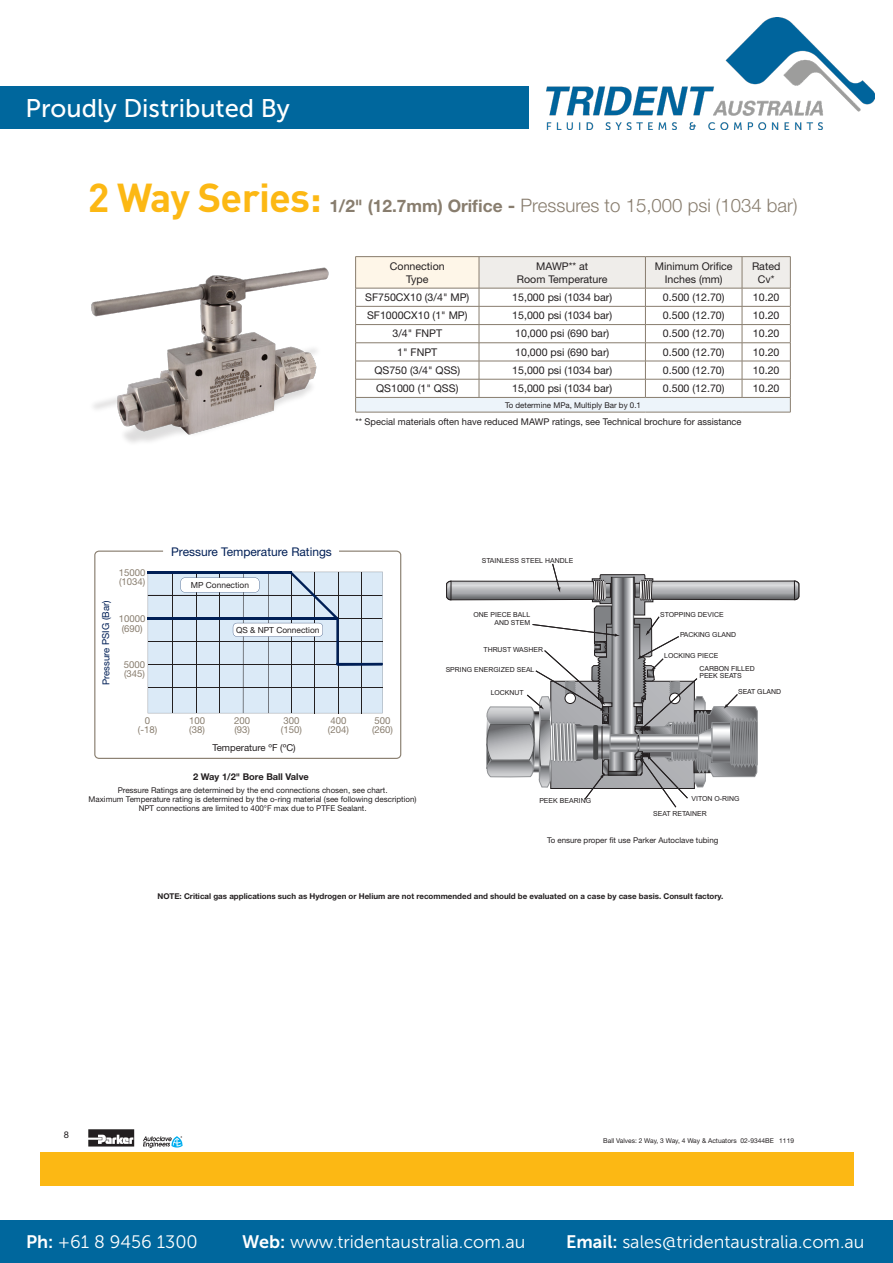
<style>
.page{position:relative;width:893px;height:1263px;background:#fff}
.page>*{position:absolute;margin:0;border:0;box-sizing:border-box;transform-origin:0 0}
.t1{font:700 39.9px "DINOT";letter-spacing:-.02em;color:#fcb814}
.t2{font:25.5px "Museo Sans 500";color:#fff}
.t3{font:300 18.6px "Helvetica Neue LT Std";color:#887d6e}
.t4{font:18px "Museo Sans 300";color:#fff}
.t5{font:12px "Helvetica Neue LT Std";color:#001f56}
.t6{font:10.65px/13.4px "Helvetica Neue LT Std";color:#231f20;text-align:center}
.t7{font:9.6px/9.6px "Helvetica Neue LT Std";color:#887d6e}
.t8{font:9.6px "Helvetica Neue LT Std";color:#231f20}
.t9{font:9.6px "Helvetica Neue LT Std";letter-spacing:-.005em;color:#001f56}
.t10{font:9.3px "Helvetica Neue LT Std";color:#231f20}
.t11{font:700 9.3px "Helvetica Neue LT Std";color:#231f20}
.t12{font:8.4px "Helvetica Neue LT Std";color:#231f20}
.t13{font:7.95px/9.3px "Helvetica Neue LT Std";color:#231f20;text-align:center}
.t14{font:700 7.95px "Helvetica Neue LT Std";color:#231f20}
.t15{font:6.9px/14.5px "Arial";color:#231f20}
.t16{font:6.9px/6.9px "Helvetica LT";color:#231f20}
.t17{font:6.6px "Helvetica Neue LT Std";color:#231f20}
.s1{font-weight:700;font-size:17.25px}
.s2{font-weight:700}
.s3{font-family:"Museo Sans 700"}
</style>
<div class="page">
<img style="left:547px;top:18px;width:328px;height:111px">
<div style="left:0;top:1220px;width:893px;height:43px;background:#00679d"></div>
<div style="left:0;top:86px;width:528px;height:43px;background:#00679d"></div>
<div style="left:40px;top:1152px;width:813px;height:34px;background:#fcb814"></div>
<svg style="left:88px;top:1129px;width:46px;height:17px"></svg>
<svg style="left:143px;top:1136px;width:40px;height:12px"></svg>
<svg style="left:446px;top:563px;width:353px;height:245px"></svg>
<svg style="left:94px;top:550px;width:307px;height:209px"></svg>
<hr style="left:148px;top:571px;width:144px;height:3px;background:#001f56">
<svg style="left:148px;top:572px;width:235px;height:141px"></svg>
<div style="left:356px;top:257px;width:123px;height:31px;background:#fef6e8"></div>
<div style="left:356px;top:397px;width:434px;height:15px;background:#edf4fa"></div>
<hr style="left:355px;top:256px;width:124px;height:1px;background:#887d6e">
<hr style="left:355px;top:257px;width:1px;height:31px;background:#887d6e">
<hr style="left:479px;top:256px;width:166px;height:1px;background:#887d6e">
<hr style="left:645px;top:256px;width:97px;height:1px;background:#887d6e">
<hr style="left:742px;top:256px;width:48px;height:1px;background:#887d6e">
<hr style="left:355px;top:288px;width:124px;height:1px;background:#887d6e">
<hr style="left:355px;top:306px;width:124px;height:1px;background:#887d6e">
<hr style="left:355px;top:324px;width:124px;height:1px;background:#887d6e">
<hr style="left:355px;top:342px;width:124px;height:1px;background:#887d6e">
<hr style="left:355px;top:361px;width:124px;height:1px;background:#887d6e">
<hr style="left:355px;top:379px;width:124px;height:1px;background:#887d6e">
<hr style="left:355px;top:397px;width:124px;height:1px;background:#887d6e">
<svg style="left:355px;top:288px;width:1px;height:124px"></svg>
<svg style="left:479px;top:257px;width:312px;height:155px"></svg>
<hr style="left:355px;top:412px;width:124px;height:1px;background:#887d6e">
<hr style="left:479px;top:412px;width:166px;height:1px;background:#887d6e">
<hr style="left:645px;top:412px;width:97px;height:1px;background:#887d6e">
<hr style="left:742px;top:412px;width:48px;height:1px;background:#887d6e">
<img style="left:91px;top:267px;width:238px;height:176px">
<p class="t2" style="left:26px;top:94px;width:266px">Proudly Distributed By</p>
<p class="t1" style="left:88px;top:171px;width:235px">2 Way Series:</p>
<p class="t3" style="left:329px;top:194px;width:470px"><span class="s1">1/2" (12.7mm) Orifice</span> <span class="s2">-</span> Pressures to 15,000 psi (1034 bar)</p>
<p class="t6" style="left:390px;top:259px;width:56px">Connection<br>Type</p>
<p class="t6" style="left:517px;top:259px;width:92px">MAWP** at<br>Room Temperature</p>
<p class="t6" style="left:655px;top:259px;width:79px">Minimum Orifice<br>Inches (mm)</p>
<p class="t6" style="left:752px;top:259px;width:30px">Rated<br>Cv*</p>
<p class="t6" style="left:365px;top:290px;width:106px">SF750CX10 (3/4" MP)</p>
<p class="t6" style="left:512px;top:290px;width:102px">15,000 psi (1034 bar)</p>
<p class="t6" style="left:663px;top:290px;width:63px">0.500 (12.70)</p>
<p class="t6" style="left:753px;top:290px;width:28px">10.20</p>
<p class="t6" style="left:367px;top:309px;width:102px">SF1000CX10 (1" MP)</p>
<p class="t6" style="left:512px;top:309px;width:102px">15,000 psi (1034 bar)</p>
<p class="t6" style="left:663px;top:309px;width:63px">0.500 (12.70)</p>
<p class="t6" style="left:753px;top:309px;width:28px">10.20</p>
<p class="t6" style="left:392px;top:327px;width:51px">3/4" FNPT</p>
<p class="t6" style="left:515px;top:327px;width:96px">10,000 psi (690 bar)</p>
<p class="t6" style="left:663px;top:327px;width:63px">0.500 (12.70)</p>
<p class="t6" style="left:753px;top:327px;width:28px">10.20</p>
<p class="t6" style="left:397px;top:345px;width:42px">1" FNPT</p>
<p class="t6" style="left:515px;top:345px;width:96px">10,000 psi (690 bar)</p>
<p class="t6" style="left:663px;top:345px;width:63px">0.500 (12.70)</p>
<p class="t6" style="left:753px;top:345px;width:28px">10.20</p>
<p class="t6" style="left:374px;top:363px;width:87px">QS750 (3/4" QSS)</p>
<p class="t6" style="left:512px;top:363px;width:102px">15,000 psi (1034 bar)</p>
<p class="t6" style="left:663px;top:363px;width:63px">0.500 (12.70)</p>
<p class="t6" style="left:753px;top:363px;width:28px">10.20</p>
<p class="t6" style="left:376px;top:381px;width:84px">QS1000 (1" QSS)</p>
<p class="t6" style="left:512px;top:381px;width:102px">15,000 psi (1034 bar)</p>
<p class="t6" style="left:663px;top:381px;width:63px">0.500 (12.70)</p>
<p class="t6" style="left:753px;top:381px;width:28px">10.20</p>
<p class="t13" style="left:505px;top:400px;width:137px">To determine MPa, Multiply Bar by 0.1</p>
<p class="t10" style="left:355px;top:416px;width:388px">** Special materials often have reduced MAWP ratings, see Technical brochure for assistance</p>
<p class="t9" style="left:100px;top:685px;width:86px;rotate:-90deg">Pressure PSIG (Bar)</p>
<p class="t7" style="left:119px;top:567px;width:28px">15000 (1034)</p>
<p class="t7" style="left:119px;top:614px;width:28px">10000 (690)</p>
<p class="t7" style="left:124px;top:659px;width:23px">5000 (345)</p>
<p class="t7" style="left:138px;top:715px;width:21px;text-align:center">0 (-18)</p>
<p class="t5" style="left:171px;top:544px;width:162px">Pressure Temperature Ratings</p>
<p class="t12" style="left:191px;top:580px;width:60px">MP Connection</p>
<p class="t12" style="left:236px;top:624px;width:85px">QS &amp; NPT Connection</p>
<p class="t7" style="left:189px;top:715px;width:17px">100 (38)</p>
<p class="t7" style="left:234px;top:715px;width:17px">200 (93)</p>
<p class="t7" style="left:281px;top:715px;width:22px">300 (150)</p>
<p class="t7" style="left:328px;top:715px;width:22px">400 (204)</p>
<p class="t7" style="left:372px;top:715px;width:22px">500 (260)</p>
<p class="t8" style="left:212px;top:741px;width:85px">Temperature ºF (ºC)</p>
<p class="t11" style="left:193px;top:770px;width:117px">2 Way 1/2" Bore Ball Valve</p>
<p class="t13" style="left:89px;top:785px;width:330px">Pressure Ratings are determined by the end connections chosen, see chart.<br>Maximum Temperature rating is determined by the o-ring material (see following description)<br>NPT connections are limited to 400°F max due to PTFE Sealant.</p>
<p class="t15" style="left:482px;top:553px;width:93px">STAINLESS STEEL HANDLE</p>
<p class="t15" style="left:473px;top:610px;width:58px;line-height:8.4px;text-align:right">ONE PIECE BALL<br>AND STEM</p>
<p class="t15" style="left:483px;top:642px;width:61px">THRUST WASHER</p>
<p class="t15" style="left:446px;top:663px;width:90px">SPRING ENERGIZED SEAL</p>
<p class="t15" style="left:491px;top:685px;width:35px">LOCKNUT</p>
<p class="t15" style="left:539px;top:793px;width:53px">PEEK BEARING</p>
<p class="t15" style="left:660px;top:607px;width:65px">STOPPING DEVICE</p>
<p class="t15" style="left:680px;top:628px;width:58px">PACKING GLAND</p>
<p class="t15" style="left:664px;top:649px;width:56px">LOCKING PIECE</p>
<p class="t16" style="left:699px;top:665px;width:57px">CARBON FILLED<br>PEEK SEATS</p>
<p class="t16" style="left:738px;top:688px;width:45px">SEAT GLAND</p>
<p class="t15" style="left:653px;top:791px;width:88px;text-indent:38px">VITON O-RING<br>SEAT RETAINER</p>
<p class="t13" style="left:547px;top:835px;width:173px">To ensure proper fit use Parker Autoclave tubing</p>
<p class="t14" style="left:157px;top:891px;width:567px">NOTE: Critical gas applications such as Hydrogen or Helium are not recommended and should be evaluated on a case by case basis. Consult factory.</p>
<p class="t10" style="left:64px;top:1129px;width:7px">8</p>
<p class="t17" style="left:603px;top:1137px;width:192px">Ball Valves: 2 Way, 3 Way, 4 Way &amp; Actuators 02-9344BE 1119</p>
<p class="t4" style="left:26px;top:1232px;width:173px"><span class="s3">Ph:</span> +61 8 9456 1300</p>
<p class="t4" style="left:242px;top:1232px;width:285px"><span class="s3">Web:</span> www.tridentaustralia.com.au</p>
<p class="t4" style="left:566px;top:1232px;width:300px"><span class="s3">Email:</span> sales@tridentaustralia.com.au</p>
</div>
